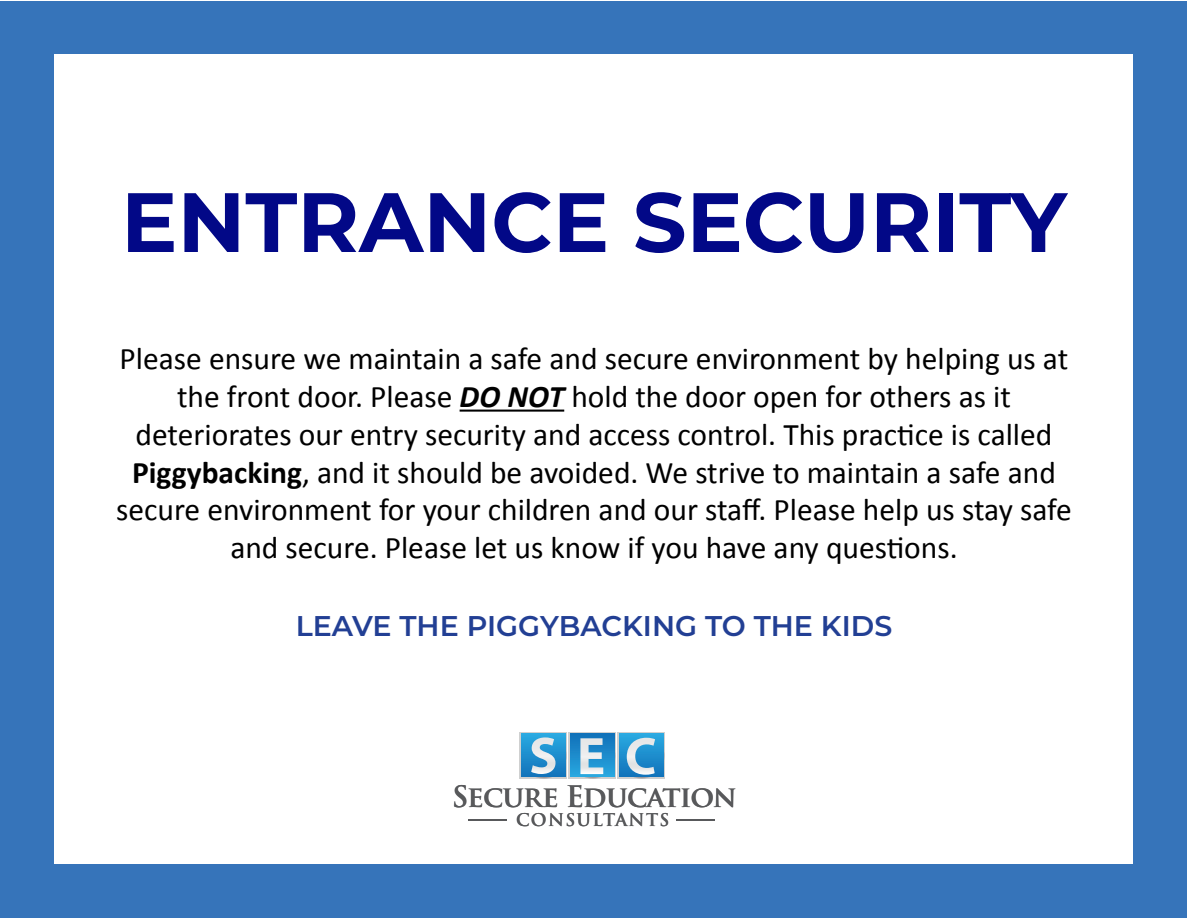
<style>
.page{position:relative;width:1188px;height:918px;background:#fff}
.page>*{position:absolute;margin:0;border:0;box-sizing:border-box;transform-origin:0 0}
.t1{font:700 84px "Montserrat";color:#020887}
.t2{font:31.5px/37.8px "Calibri";color:#000;text-align:center}
.t3{font:700 28.8px "Trajan Pro";letter-spacing:-.025em;color:#58595b}
.t4{font:600 28.5px "Montserrat";color:#223f94}
.t5{font:700 17.1px "Trajan Pro";letter-spacing:.075em;color:#58595b}
.s1{font-weight:700;font-style:italic}
.s2{font-weight:700}
</style>
<div class="page">
<div style="left:1px;top:1px;width:1186px;height:916px;background:#3674ba"></div>
<div style="left:55px;top:54px;width:1078px;height:809px;background:#fff"></div>
<hr style="left:460px;top:410px;width:104px;height:2px;background:#000">
<svg style="left:520px;top:733px;width:47px;height:45px"></svg>
<div style="left:521px;top:734px;width:44px;height:43px;background:linear-gradient(to bottom,#29a9e1,#1272ba)"></div>
<svg style="left:569px;top:733px;width:47px;height:45px"></svg>
<svg style="left:570px;top:734px;width:44px;height:43px"></svg>
<svg style="left:618px;top:733px;width:47px;height:45px"></svg>
<div style="left:619px;top:734px;width:44px;height:43px;background:linear-gradient(to bottom,#29a9e1,#1272ba)"></div>
<svg style="left:531px;top:737px;width:25px;height:37px"></svg>
<svg style="left:580px;top:738px;width:23px;height:36px"></svg>
<svg style="left:627px;top:738px;width:28px;height:37px"></svg>
<hr style="left:469px;top:819px;width:38px;height:2px;background:#58595b">
<hr style="left:677px;top:819px;width:38px;height:2px;background:#58595b">
<h1 class="t1" style="left:121px;top:162px;width:947px">ENTRANCE SECURITY</h1>
<p class="t2" style="left:116px;top:339px;width:957px">Please ensure we maintain a safe and secure environment by helping us at the front door. Please <span class="s1">DO NOT</span> hold the door open for others as it deteriorates our entry security and access control. This practice is called <span class="s2">Piggybacking</span>, and it should be avoided. We strive to maintain a safe and secure environment for your children and our staff. Please help us stay safe and secure. Please let us know if you have any questions.</p>
<p class="t4" style="left:296px;top:606px;width:598px">LEAVE THE PIGGYBACKING TO THE KIDS</p>
<p class="t3" style="left:452px;top:778px;width:287px">Secure Education</p>
<p class="t5" style="left:516px;top:809px;width:155px">CONSULTANTS</p>
</div>
